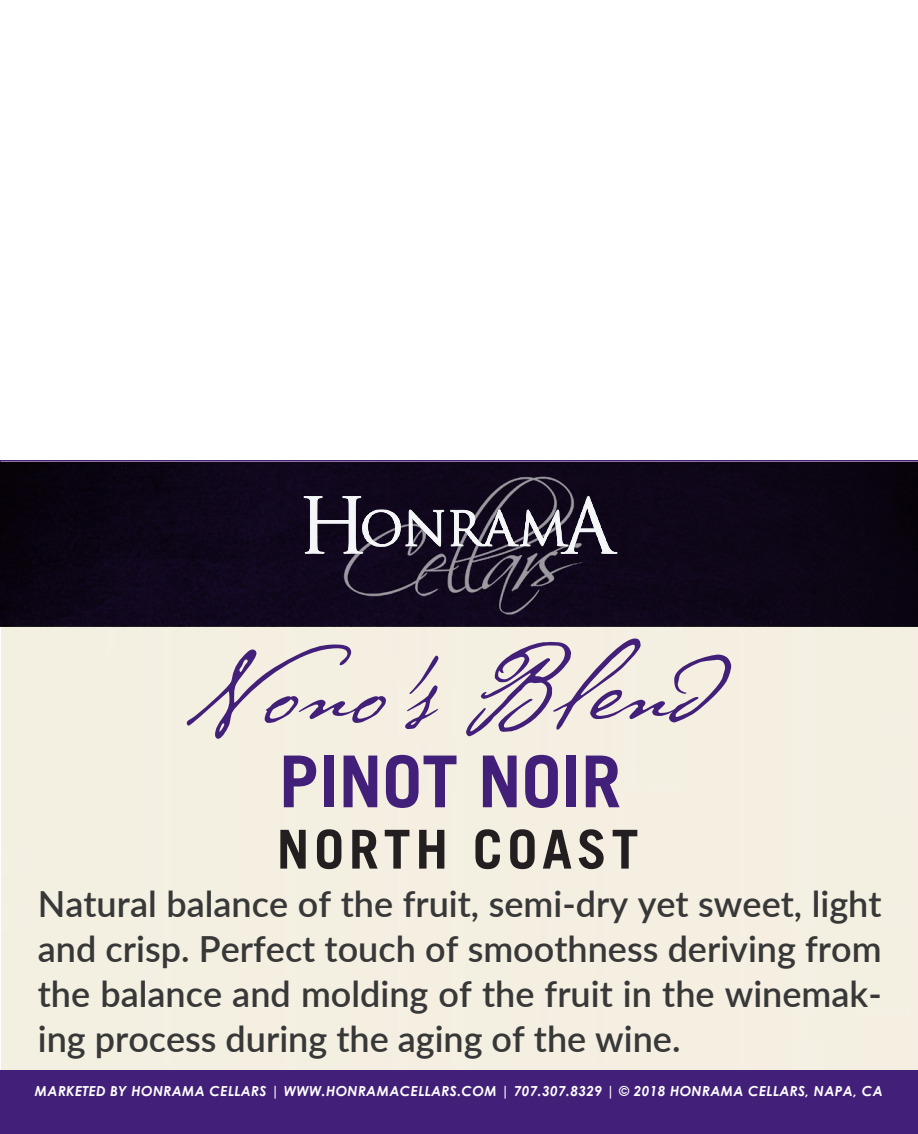
<style>
.page{position:relative;width:918px;height:1134px;background:#fff}
.page>*{position:absolute;margin:0;border:0;box-sizing:border-box;transform-origin:0 0}
.t1{font:700 71.7px "Trade Gothic LT";color:#422079}
.t2{font:700 53.7px "Trade Gothic LT";letter-spacing:.09em;color:#231f20}
.t3{font:600 36px/45px "Lato";color:#373837;text-align:justify}
.t4{font:italic 700 13.8px "Century Gothic";letter-spacing:.025em;color:#fff}
</style>
<div class="page">
<div style="left:0;top:1070px;width:918px;height:64px;background:#422079"></div>
<div style="left:0;top:460px;width:918px;height:166px;background:linear-gradient(to bottom,#0c0514,#0f071a)"></div>
<img style="left:297px;top:468px;width:327px;height:155px">
<svg style="left:187px;top:645px;width:199px;height:94px;background:#dbd3d3"></svg>
<svg style="left:404px;top:656px;width:35px;height:73px;background:#d2c7cd"></svg>
<svg style="left:466px;top:639px;width:265px;height:98px;background:#d4cacf"></svg>
<h1 class="t1" style="left:279px;top:738px;width:344px">PINOT NOIR</h1>
<h2 class="t2" style="left:277px;top:816px;width:363px">NORTH COAST</h2>
<p class="t3" style="left:38px;top:880px;width:845px">Natural balance of the fruit, semi-dry yet sweet, light and crisp. Perfect touch of smoothness deriving from the balance and molding of the fruit in the winemak&shy;ing process during the aging of the wine.</p>
<p class="t4" style="left:35px;top:1081px;width:850px">MARKETED BY HONRAMA CELLARS | WWW.HONRAMACELLARS.COM | 707.307.8329 | © 2018 HONRAMA CELLARS, NAPA, CA</p>
</div>
